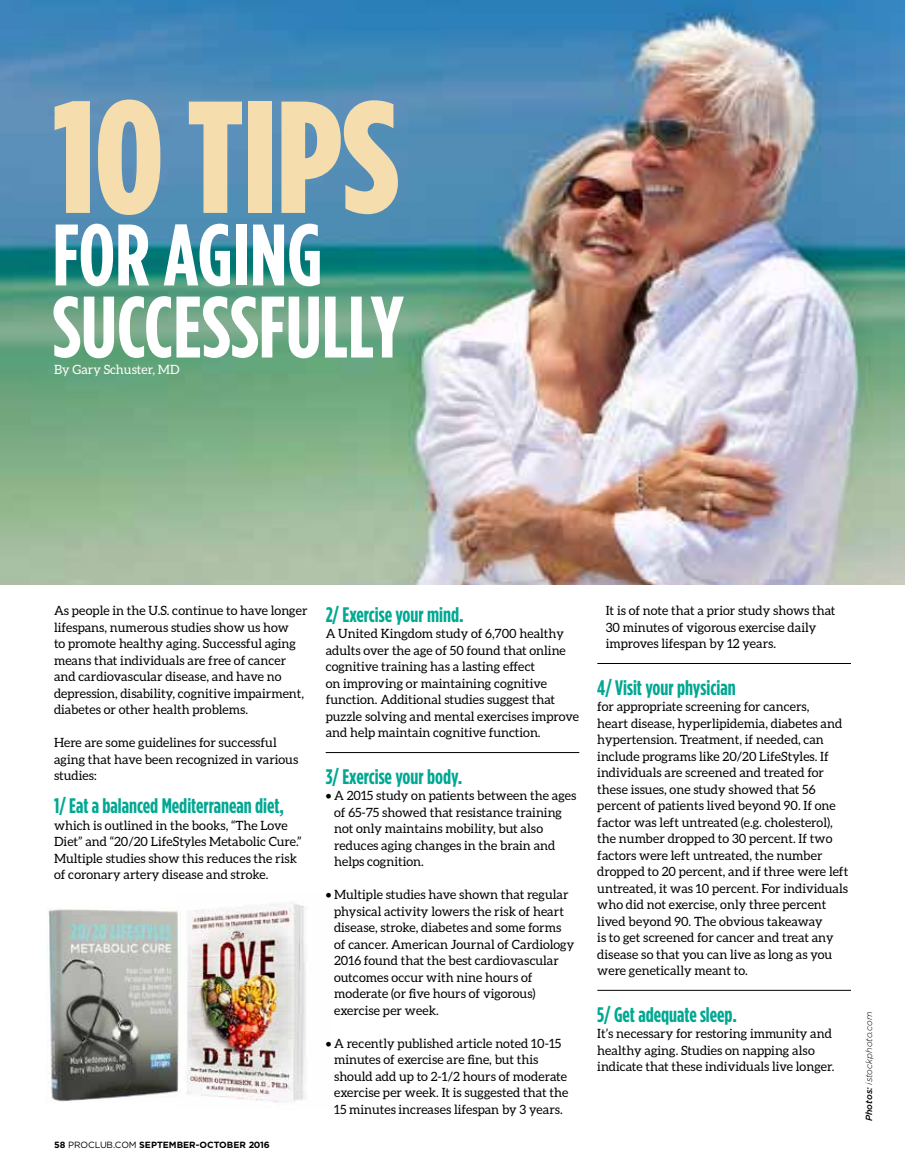
<style>
.page{position:relative;width:905px;height:1175px;background:#fff}
.page>*{position:absolute;margin:0;border:0;box-sizing:border-box;transform-origin:0 0}
.t1{font:900 159px "Gotham Condensed";color:#f6ddad}
.t2{font:700 87px/72px "Gotham Condensed";color:#fff}
.t3{font:700 21px "Gotham Condensed";color:#00a892}
.t4{font:12.75px/16.5px "Aleo";color:#000}
.t5{font:12.75px "Aleo";color:#fff}
.t6{font:700 9px "Gotham";color:#000}
.t7{font:italic 300 9px "Gotham";color:#000}
.s1{font-weight:400}
.s2{font-weight:500}
</style>
<div class="page">
<img style="left:180px;top:902px;width:126px;height:201px">
<img style="left:0;top:0;width:904px;height:584px">
<hr style="left:326px;top:752px;width:253px;height:1px;background:#000">
<hr style="left:597px;top:663px;width:253px;height:1px;background:#000">
<hr style="left:597px;top:990px;width:253px;height:1px;background:#000">
<img style="left:47px;top:908px;width:132px;height:194px">
<h1 class="t1" style="left:52px;top:63px;width:348px">10 TIPS</h1>
<h2 class="t2" style="left:52px;top:219px;width:353px">FOR AGING<br>SUCCESSFULLY</h2>
<p class="t5" style="left:54px;top:362px;width:127px">By Gary Schuster, MD</p>
<p class="t4" style="left:54px;top:602px;width:255px">As people in the U.S. continue to have longer lifespans, numerous studies show us how<br>to promote healthy aging. Successful aging means that individuals are free of cancer and cardiovascular disease, and have no depression, disability, cognitive impairment, diabetes or other health problems.</p>
<p class="t4" style="left:54px;top:734px;width:246px">Here are some guidelines for successful aging that have been recognized in various studies:</p>
<h3 class="t3" style="left:54px;top:793px;width:231px">1/ Eat a balanced Mediterranean diet,</h3>
<p class="t4" style="left:54px;top:816px;width:249px">which is outlined in the books, “The Love Diet” and “20/20 LifeStyles Metabolic Cure.” Multiple studies show this reduces the risk of coronary artery disease and stroke.</p>
<p class="t6" style="left:54px;top:1138px;width:217px">58 <span class="s1">PROCLUB.COM</span> SEPTEMBER-OCTOBER 2016</p>
<h3 class="t3" style="left:326px;top:602px;width:139px">2/ Exercise your mind.</h3>
<p class="t4" style="left:326px;top:625px;width:255px">A United Kingdom study of 6,700 healthy adults over the age of 50 found that online cognitive training has a lasting effect<br>on improving or maintaining cognitive function. Additional studies suggest that puzzle solving and mental exercises improve and help maintain cognitive function.</p>
<h3 class="t3" style="left:326px;top:764px;width:138px">3/ Exercise your body.</h3>
<p class="t4" style="left:334px;top:787px;width:244px;text-indent:-8px">• A 2015 study on patients between the ages of 65-75 showed that resistance training not only maintains mobility, but also reduces aging changes in the brain and helps cognition.</p>
<p class="t4" style="left:334px;top:886px;width:242px;text-indent:-8px">• Multiple studies have shown that regular physical activity lowers the risk of heart disease, stroke, diabetes and some forms of cancer. American Journal of Cardiology 2016 found that the best cardiovascular outcomes occur with nine hours of moderate (or five hours of vigorous) exercise per week.</p>
<p class="t4" style="left:334px;top:1034px;width:236px;text-indent:-8px">• A recently published article noted 10-15 minutes of exercise are fine, but this should add up to 2-1/2 hours of moderate exercise per week. It is suggested that the 15 minutes increases lifespan by 3 years.</p>
<p class="t4" style="left:605px;top:602px;width:231px">It is of note that a prior study shows that<br>30 minutes of vigorous exercise daily improves lifespan by 12 years.</p>
<h3 class="t3" style="left:597px;top:675px;width:140px">4/ Visit your physician</h3>
<p class="t4" style="left:597px;top:698px;width:252px">for appropriate screening for cancers,<br>heart disease, hyperlipidemia, diabetes and hypertension. Treatment, if needed, can include programs like 20/20 LifeStyles. If individuals are screened and treated for these issues, one study showed that 56 percent of patients lived beyond 90. If one factor was left untreated (e.g. cholesterol), the number dropped to 30 percent. If two factors were left untreated, the number dropped to 20 percent, and if three were left untreated, it was 10 percent. For individuals who did not exercise, only three percent lived beyond 90. The obvious takeaway<br>is to get screened for cancer and treat any disease so that you can live as long as you were genetically meant to.</p>
<h3 class="t3" style="left:597px;top:1002px;width:141px">5/ Get adequate sleep.</h3>
<p class="t4" style="left:597px;top:1025px;width:239px">It’s necessary for restoring immunity and healthy aging. Studies on napping also indicate that these individuals live longer.</p>
<p class="t7" style="left:863px;top:1121px;width:111px;rotate:-90deg"><span class="s2">Photos:</span> istockphoto.com</p>
</div>
